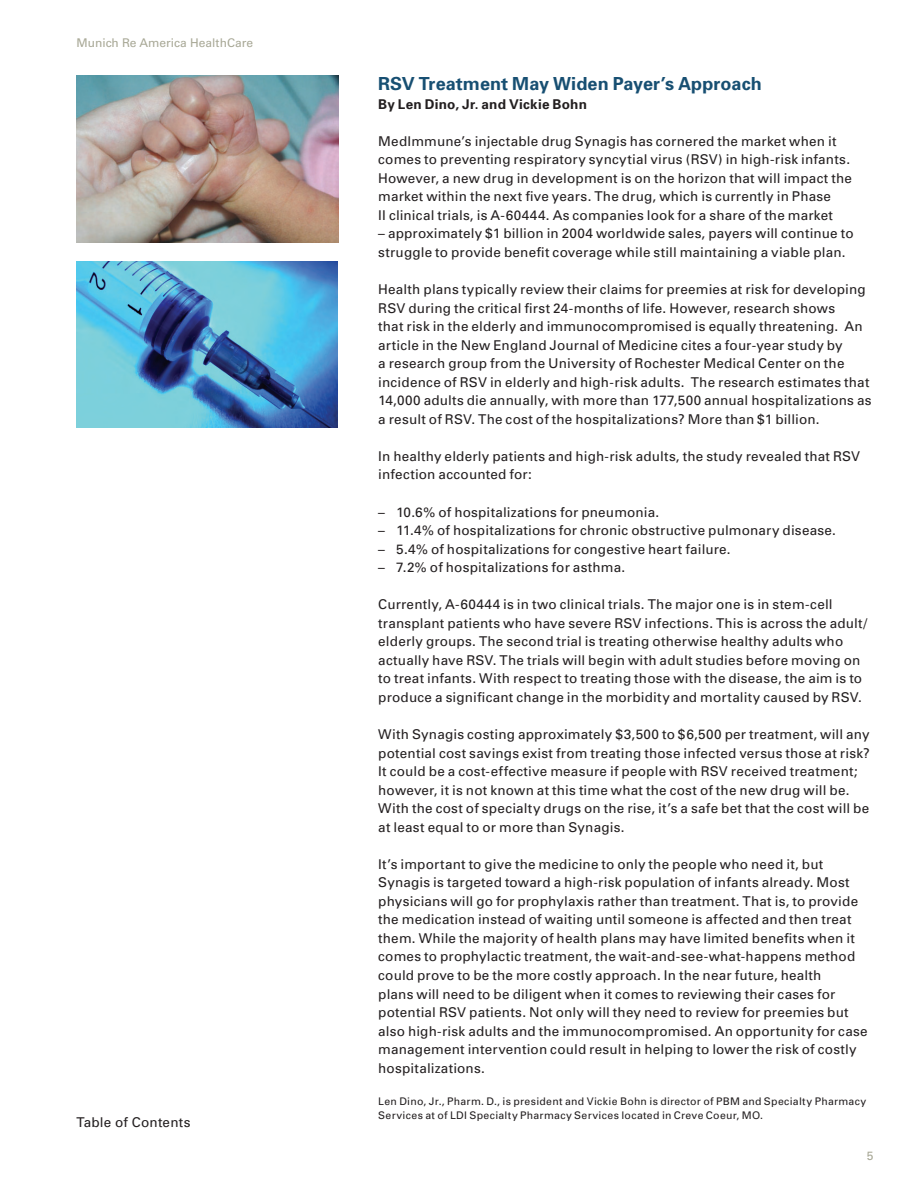
<style>
.page{position:relative;width:918px;height:1188px;background:#fff}
.page>*{position:absolute;margin:0;border:0;box-sizing:border-box;transform-origin:0 0}
.t1{font:700 18px "MR Univers";letter-spacing:.005em;color:#174f72}
.t2{font:13.5px/18.6px "MR Univers";letter-spacing:.015em;color:#231f20}
.t3{font:700 13.5px "MR Univers";letter-spacing:.02em;color:#231f20}
.t4{font:12px "Univers";color:#a8a896}
.t5{font:12px "MR Univers";color:#a8a896}
.t6{font:10.5px/14px "MR Univers";letter-spacing:.03em;color:#231f20}
</style>
<div class="page">
<img style="left:77px;top:76px;width:261px;height:166px">
<img style="left:77px;top:261px;width:260px;height:167px">
<p class="t4" style="left:77px;top:36px;width:178px">Munich Re America HealthCare</p>
<p class="t2" style="left:76px;top:1113px;width:116px">Table of Contents</p>
<h1 class="t1" style="left:378px;top:72px;width:385px">RSV Treatment May Widen Payer’s Approach</h1>
<p class="t3" style="left:378px;top:95px;width:210px">By Len Dino, Jr. and Vickie Bohn</p>
<p class="t2" style="left:378px;top:131px;width:475px">MedImmune’s injectable drug Synagis has cornered the market when it comes to preventing respiratory syncytial virus (RSV) in high-risk infants.<br>However, a new drug in development is on the horizon that will impact the market within the next five years. The drug, which is currently in Phase<br>II clinical trials, is A-60444. As companies look for a share of the market</p>
<p class="t2" style="left:378px;top:224px;width:477px">– approximately $1 billion in 2004 worldwide sales, payers will continue to struggle to provide benefit coverage while still maintaining a viable plan.</p>
<p class="t2" style="left:378px;top:280px;width:495px">Health plans typically review their claims for preemies at risk for developing RSV during the critical first 24-months of life. However, research shows<br>that risk in the elderly and immunocompromised is equally threatening. An article in the New England Journal of Medicine cites a four-year study by<br>a research group from the University of Rochester Medical Center on the incidence of RSV in elderly and high-risk adults. The research estimates that 14,000 adults die annually, with more than 177,500 annual hospitalizations as a result of RSV. The cost of the hospitalizations? More than $1 billion.</p>
<p class="t2" style="left:378px;top:447px;width:484px">In healthy elderly patients and high-risk adults, the study revealed that RSV infection accounted for:</p>
<p class="t2" style="left:378px;top:502px;width:283px">– 10.6% of hospitalizations for pneumonia.</p>
<p class="t2" style="left:378px;top:521px;width:459px">– 11.4% of hospitalizations for chronic obstructive pulmonary disease.</p>
<p class="t2" style="left:378px;top:539px;width:354px">– 5.4% of hospitalizations for congestive heart failure.</p>
<p class="t2" style="left:378px;top:558px;width:249px">– 7.2% of hospitalizations for asthma.</p>
<p class="t2" style="left:378px;top:595px;width:490px">Currently, A-60444 is in two clinical trials. The major one is in stem-cell transplant patients who have severe RSV infections. This is across the adult/ elderly groups. The second trial is treating otherwise healthy adults who actually have RSV. The trials will begin with adult studies before moving on to treat infants. With respect to treating those with the disease, the aim is to produce a significant change in the morbidity and mortality caused by RSV.</p>
<p class="t2" style="left:378px;top:725px;width:493px">With Synagis costing approximately $3,500 to $6,500 per treatment, will any potential cost savings exist from treating those infected versus those at risk?<br>It could be a cost-effective measure if people with RSV received treatment; however, it is not known at this time what the cost of the new drug will be.<br>With the cost of specialty drugs on the rise, it’s a safe bet that the cost will be at least equal to or more than Synagis.</p>
<p class="t2" style="left:378px;top:854px;width:491px">It’s important to give the medicine to only the people who need it, but Synagis is targeted toward a high-risk population of infants already. Most physicians will go for prophylaxis rather than treatment. That is, to provide the medication instead of waiting until someone is affected and then treat them. While the majority of health plans may have limited benefits when it comes to prophylactic treatment, the wait-and-see-what-happens method could prove to be the more costly approach. In the near future, health<br>plans will need to be diligent when it comes to reviewing their cases for potential RSV patients. Not only will they need to review for preemies but also high-risk adults and the immunocompromised. An opportunity for case management intervention could result in helping to lower the risk of costly hospitalizations.</p>
<p class="t6" style="left:378px;top:1094px;width:490px">Len Dino, Jr., Pharm. D., is president and Vickie Bohn is director of PBM and Specialty Pharmacy<br>Services at of LDI Specialty Pharmacy Services located in Creve Coeur, MO.</p>
<p class="t5" style="left:867px;top:1149px;width:8px">5</p>
</div>
